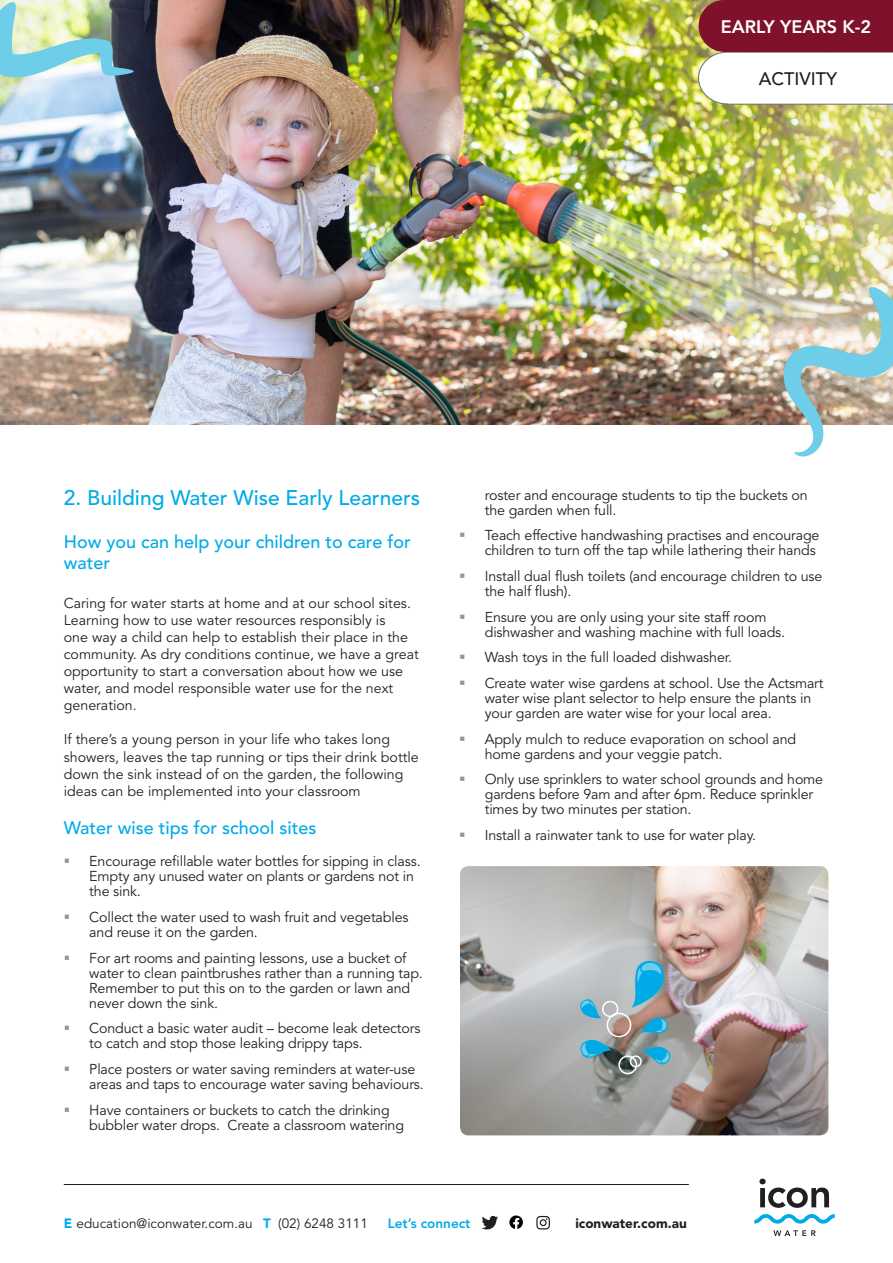
<style>
.page{position:relative;width:893px;height:1263px;background:#fff}
.page>*{position:absolute;margin:0;border:0;box-sizing:border-box;transform-origin:0 0}
._2_0_Subheading_11pt{font:500 21px "Avenir LT Std";color:#00abe7}
._2_0_Subheading_11pt-2{font:500 18px/21.6px "Avenir LT Std";color:#00abe7}
.t1{font:800 18px "Avenir LT Std";color:#fff}
.t2{font:500 18px "Avenir LT Std";color:#231f20}
._4_0_Body_9_5pt{font:14.25px/15px "Avenir LT Std";letter-spacing:-.01em;color:#231f20}
.t3{font:13.5px "Avenir LT Std";color:#231f20}
.t4{font:900 13.5px "Avenir LT Std";color:#231f20}
.t5{font:800 13.5px "Avenir LT Std";color:#00abe7}
.s1{font-weight:900;color:#00aeef}
</style>
<div class="page">
<svg style="left:754px;top:1214px;width:81px;height:9px"></svg>
<svg style="left:759px;top:1178px;width:70px;height:30px"></svg>
<svg style="left:773px;top:1230px;width:43px;height:6px"></svg>
<svg style="left:482px;top:1216px;width:16px;height:13px"></svg>
<svg style="left:509px;top:1215px;width:14px;height:14px"></svg>
<svg style="left:536px;top:1216px;width:14px;height:13px"></svg>
<hr style="left:64px;top:1184px;width:625px;height:1px;background:#231f20">
<img style="left:460px;top:866px;width:368px;height:269px">
<img style="left:0;top:0;width:893px;height:424px">
<svg style="left:578px;top:1034px;width:34px;height:24px"></svg>
<div style="left:607px;top:1013px;width:24px;height:24px;border:2px solid #fff;border-radius:50%"></div>
<div style="left:630px;top:1055px;width:12px;height:12px;border:2px solid #fff;border-radius:50%"></div>
<div style="left:618px;top:1055px;width:19px;height:19px;border:2px solid #fff;border-radius:50%"></div>
<div style="left:602px;top:1001px;width:16px;height:16px;border:2px solid #fff;border-radius:50%"></div>
<svg style="left:631px;top:959px;width:34px;height:49px;background:#54accb"></svg>
<svg style="left:641px;top:1017px;width:26px;height:16px"></svg>
<svg style="left:644px;top:1045px;width:29px;height:21px"></svg>
<svg style="left:580px;top:997px;width:22px;height:23px"></svg>
<svg style="left:0;top:2px;width:134px;height:75px;background:#a0c4ba"></svg>
<img style="left:784px;top:287px;width:109px;height:169px">
<svg style="left:698px;top:0;width:195px;height:105px"></svg>
<p class="t1" style="left:721px;top:16px;width:152px">EARLY YEARS K-2</p>
<p class="t2" style="left:759px;top:68px;width:80px">ACTIVITY</p>
<p class="_2_0_Subheading_11pt" style="left:64px;top:485px;width:358px">2. Building Water Wise Early Learners</p>
<p class="_2_0_Subheading_11pt-2" style="left:64px;top:531px;width:348px">How you can help your children to care for water</p>
<p class="_4_0_Body_9_5pt" style="left:64px;top:595px;width:356px;line-height:17.1px">Caring for water starts at home and at our school sites.<br>Learning how to use water resources responsibly is<br>one way a child can help to establish their place in the community. As dry conditions continue, we have a great opportunity to start a conversation about how we use water, and model responsible water use for the next generation.</p>
<p class="_4_0_Body_9_5pt" style="left:64px;top:731px;width:357px;line-height:17.1px">If there’s a young person in your life who takes long showers, leaves the tap running or tips their drink bottle down the sink instead of on the garden, the following ideas can be implemented into your classroom</p>
<p class="_2_0_Subheading_11pt-2" style="left:64px;top:818px;width:254px">Water wise tips for school sites</p>
<p class="_4_0_Body_9_5pt" style="left:89px;top:854px;width:333px">Encourage refillable water bottles for sipping in class.<br>Empty any unused water on plants or gardens not in the sink.</p>
<p class="_4_0_Body_9_5pt" style="left:89px;top:910px;width:321px">Collect the water used to wash fruit and vegetables and reuse it on the garden.</p>
<p class="_4_0_Body_9_5pt" style="left:89px;top:951px;width:335px">For art rooms and painting lessons, use a bucket of water to clean paintbrushes rather than a running tap.<br>Remember to put this on to the garden or lawn and never down the sink.</p>
<p class="_4_0_Body_9_5pt" style="left:89px;top:1021px;width:333px">Conduct a basic water audit – become leak detectors to catch and stop those leaking drippy taps.</p>
<p class="_4_0_Body_9_5pt" style="left:89px;top:1062px;width:336px">Place posters or water saving reminders at water-use areas and taps to encourage water saving behaviours.</p>
<p class="_4_0_Body_9_5pt" style="left:89px;top:1102px;width:316px">Have containers or buckets to catch the drinking bubbler water drops. Create a classroom watering</p>
<p class="_4_0_Body_9_5pt" style="left:485px;top:488px;width:324px">roster and encourage students to tip the buckets on the garden when full.</p>
<p class="_4_0_Body_9_5pt" style="left:485px;top:528px;width:336px">Teach effective handwashing practises and encourage children to turn off the tap while lathering their hands</p>
<p class="_4_0_Body_9_5pt" style="left:485px;top:569px;width:339px">Install dual flush toilets (and encourage children to use the half flush).</p>
<p class="_4_0_Body_9_5pt" style="left:485px;top:610px;width:302px">Ensure you are only using your site staff room dishwasher and washing machine with full loads.</p>
<p class="_4_0_Body_9_5pt" style="left:485px;top:650px;width:249px">Wash toys in the full loaded dishwasher.</p>
<p class="_4_0_Body_9_5pt" style="left:485px;top:676px;width:340px">Create water wise gardens at school. Use the Actsmart water wise plant selector to help ensure the plants in your garden are water wise for your local area.</p>
<p class="_4_0_Body_9_5pt" style="left:485px;top:732px;width:313px">Apply mulch to reduce evaporation on school and home gardens and your veggie patch.</p>
<p class="_4_0_Body_9_5pt" style="left:485px;top:772px;width:340px">Only use sprinklers to water school grounds and home gardens before 9am and after 6pm. Reduce sprinkler times by two minutes per station.</p>
<p class="_4_0_Body_9_5pt" style="left:485px;top:828px;width:273px">Install a rainwater tank to use for water play.</p>
<p class="t3" style="left:64px;top:1215px;width:306px"><span class="s1">E</span> education@iconwater.com.au <span class="s1">T</span> (02) 6248 3111</p>
<p class="t5" style="left:388px;top:1215px;width:84px">Let’s connect</p>
<p class="t4" style="left:575px;top:1215px;width:113px">iconwater.com.au</p>
</div>
